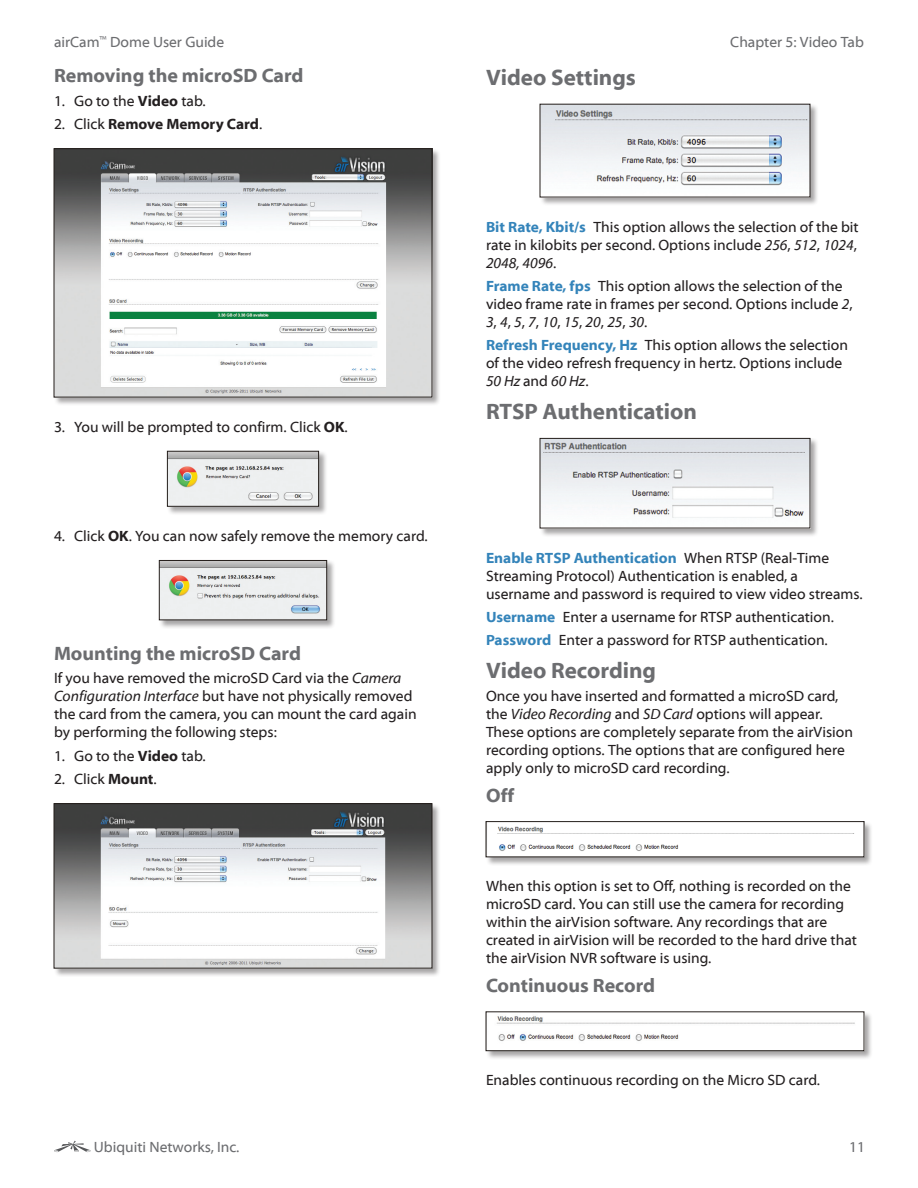
<style>
.page{position:relative;width:918px;height:1188px;background:#fff}
.page>*{position:absolute;margin:0;border:0;box-sizing:border-box;transform-origin:0 0}
.t1{font:700 22.5px "Myriad Web Pro";color:#6c6d70}
.t2{font:700 19.5px "Myriad Web Pro";color:#6c6d70}
.t3{font:15px/18px "Myriad Web Pro";color:#231f20}
.t4{font:15px "Myriad Web Pro";color:#6c6d70}
.t5{font:700 15px "Myriad Web Pro";color:#231f20}
.s1{font-weight:700}
.s2{font-weight:400}
.s3{font-style:italic}
.s4{font-weight:700;color:#3484ba}
</style>
<div class="page">
<svg style="left:54px;top:1141px;width:37px;height:11px"></svg>
<div style="left:54px;top:148px;width:387px;height:259px;background:#231f20;opacity:.4"></div>
<img style="left:56px;top:150px;width:374px;height:245px">
<div style="left:54px;top:148px;width:378px;height:249px;border:1px solid #241e1b"></div>
<div style="left:167px;top:450px;width:161px;height:66px;background:#231f20;opacity:.4"></div>
<img style="left:169px;top:453px;width:148px;height:52px">
<div style="left:167px;top:451px;width:152px;height:56px;border:1px solid #241e1b"></div>
<div style="left:159px;top:560px;width:177px;height:69px;background:#231f20;opacity:.4"></div>
<img style="left:161px;top:562px;width:164px;height:56px">
<div style="left:159px;top:560px;width:168px;height:60px;border:1px solid #241e1b"></div>
<div style="left:54px;top:803px;width:387px;height:174px;background:#231f20;opacity:.4"></div>
<img style="left:56px;top:805px;width:374px;height:162px">
<div style="left:54px;top:803px;width:378px;height:166px;border:1px solid #241e1b"></div>
<div style="left:540px;top:103px;width:279px;height:103px;background:#231f20;opacity:.4"></div>
<img style="left:542px;top:106px;width:266px;height:89px">
<div style="left:540px;top:438px;width:279px;height:99px;background:#231f20;opacity:.4"></div>
<img style="left:542px;top:440px;width:266px;height:86px">
<div style="left:540px;top:438px;width:270px;height:90px;border:1px solid #241e1b"></div>
<div style="left:486px;top:821px;width:387px;height:45px;background:#231f20;opacity:.4"></div>
<img style="left:488px;top:823px;width:374px;height:32px">
<div style="left:486px;top:821px;width:378px;height:36px;border:1px solid #241e1b"></div>
<div style="left:486px;top:1011px;width:387px;height:49px;background:#231f20;opacity:.4"></div>
<img style="left:488px;top:1013px;width:374px;height:36px">
<div style="left:486px;top:1011px;width:378px;height:40px;border:1px solid #241e1b"></div>
<p class="t4" style="left:54px;top:33px;width:172px">airCam<sup>™</sup> Dome User Guide</p>
<h2 class="t2" style="left:54px;top:65px;width:251px">Removing the microSD Card</h2>
<p class="t3" style="left:54px;top:92px;width:153px">1. Go to the <span class="s1">Video</span> tab.</p>
<p class="t5" style="left:54px;top:116px;width:210px"><span class="s2">2. Click</span> Remove Memory Card<span class="s2">.</span></p>
<p class="t3" style="left:54px;top:418px;width:295px">3. You will be prompted to confirm. Click <span class="s1">OK</span>.</p>
<p class="t3" style="left:54px;top:527px;width:375px">4. Click <span class="s1">OK</span>. You can now safely remove the memory card.</p>
<h2 class="t2" style="left:54px;top:643px;width:249px">Mounting the microSD Card</h2>
<p class="t3" style="left:54px;top:670px;width:364px">If you have removed the microSD Card via the <span class="s3">Camera Configuration Interface</span> but have not physically removed the card from the camera, you can mount the card again by performing the following steps:</p>
<p class="t3" style="left:54px;top:747px;width:153px">1. Go to the <span class="s1">Video</span> tab.</p>
<p class="t3" style="left:54px;top:770px;width:104px">2. Click <span class="s1">Mount</span>.</p>
<p class="t4" style="left:94px;top:1139px;width:147px">Ubiquiti Networks, Inc.</p>
<h1 class="t1" style="left:486px;top:65px;width:152px">Video Settings</h1>
<p class="t4" style="left:730px;top:33px;width:135px">Chapter 5: Video Tab</p>
<p class="t3" style="left:486px;top:218px;width:374px;text-align:justify"><span class="s4">Bit Rate, Kbit/s</span> This option allows the selection of the bit rate in kilobits per second. Options include <span class="s3">256</span>, <span class="s3">512</span>, <span class="s3">1024</span>, <span class="s3">2048, 4096</span>.</p>
<p class="t3" style="left:486px;top:277px;width:368px"><span class="s4">Frame Rate, fps</span> This option allows the selection of the video frame rate in frames per second. Options include <span class="s3">2</span>,<br><span class="s3">3</span>, <span class="s3">4</span>, <span class="s3">5</span>, <span class="s3">7</span>, <span class="s3">10</span>, <span class="s3">15</span>, <span class="s3">20</span>, <span class="s3">25</span>, <span class="s3">30</span>.</p>
<p class="t3" style="left:486px;top:337px;width:364px"><span class="s4">Refresh Frequency, Hz</span> This option allows the selection of the video refresh frequency in hertz. Options include<br><span class="s3">50 Hz</span> and <span class="s3">60 Hz</span>.</p>
<h1 class="t1" style="left:486px;top:399px;width:213px">RTSP Authentication</h1>
<p class="t3" style="left:486px;top:549px;width:378px"><span class="s4">Enable RTSP Authentication</span> When RTSP (Real-Time<br>Streaming Protocol) Authentication is enabled, a username and password is required to view video streams.</p>
<p class="t3" style="left:486px;top:606px;width:349px;line-height:23.4px"><span class="s4">Username</span> Enter a username for RTSP authentication.<br><span class="s4">Password</span> Enter a password for RTSP authentication.</p>
<h1 class="t1" style="left:486px;top:658px;width:172px">Video Recording</h1>
<p class="t3" style="left:486px;top:688px;width:368px">Once you have inserted and formatted a microSD card, the <span class="s3">Video Recording</span> and <span class="s3">SD Card</span> options will appear.<br>These options are completely separate from the airVision recording options. The options that are configured here apply only to microSD card recording.</p>
<h2 class="t2" style="left:486px;top:785px;width:30px">Off</h2>
<p class="t3" style="left:486px;top:878px;width:372px">When this option is set to Off, nothing is recorded on the microSD card. You can still use the camera for recording within the airVision software. Any recordings that are created in airVision will be recorded to the hard drive that the airVision NVR software is using.</p>
<h2 class="t2" style="left:486px;top:975px;width:171px">Continuous Record</h2>
<p class="t3" style="left:486px;top:1072px;width:336px">Enables continuous recording on the Micro SD card.</p>
<p class="t4" style="left:849px;top:1139px;width:17px">11</p>
</div>
